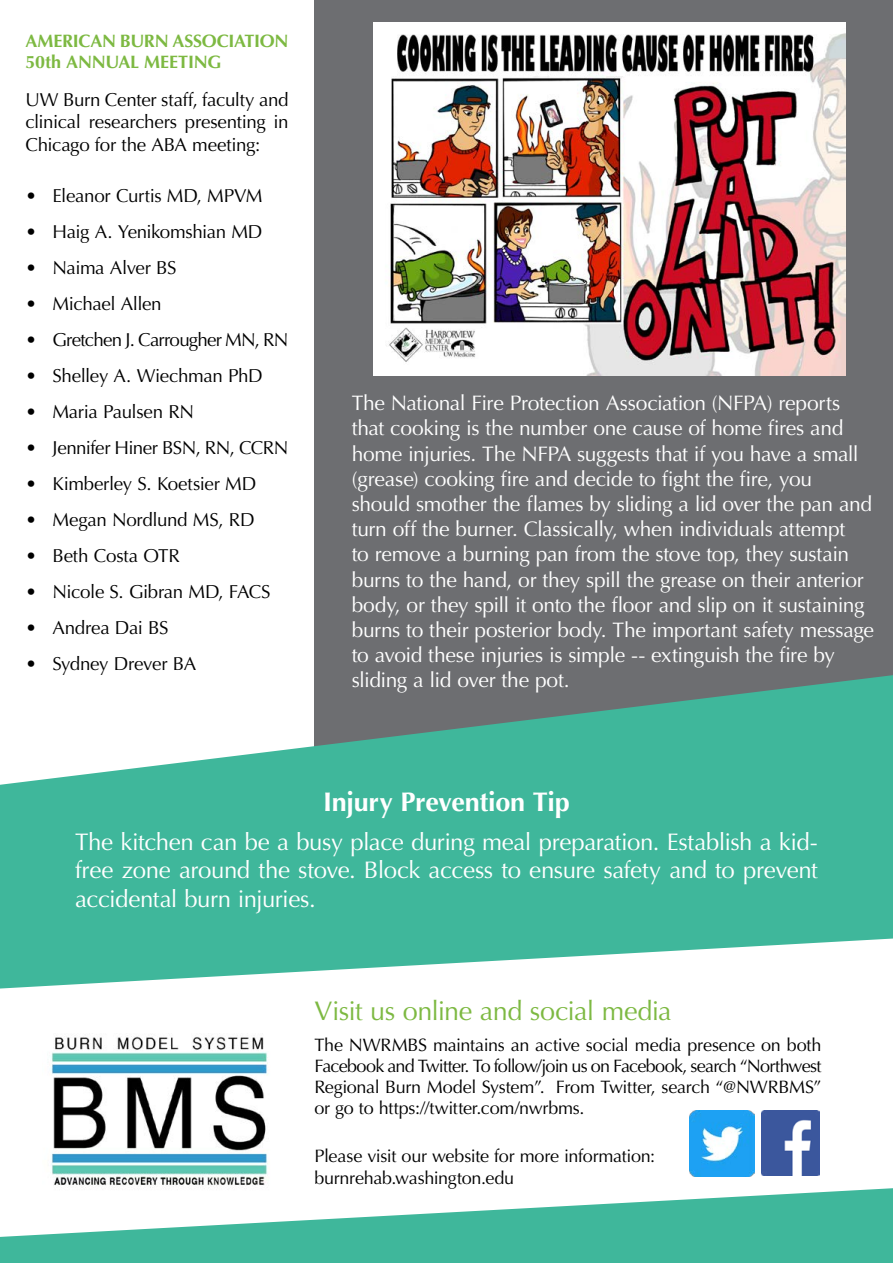
<style>
.page{position:relative;width:893px;height:1263px;background:#fff}
.page>*{position:absolute;margin:0;border:0;box-sizing:border-box;transform-origin:0 0}
.t1{font:27px "Optima";letter-spacing:-.02em;color:#7db942}
.t2{font:700 27px "Optima";letter-spacing:-.01em;color:#fff}
.t3{font:24px/28.8px "Optima";letter-spacing:-.02em;color:#fff;text-align:justify}
.t4{font:21px/25.2px "Optima";letter-spacing:-.015em;color:#fff}
.t5{font:18.75px/22.5px "Optima";letter-spacing:-.02em;color:#000;text-align:justify}
.t6{font:18.75px "Optima";letter-spacing:-.04em;color:#000}
.t7{font:18px/21px "Optima";letter-spacing:-.015em;color:#000;text-align:justify}
.t8{font:700 18px/21px "Optima";letter-spacing:-.015em;color:#7db942}
</style>
<div class="page">
<div style="left:314px;top:0;width:579px;height:800px;background:#6d6e71"></div>
<svg style="left:0;top:675px;width:893px;height:313px;fill:#3fb79b"></svg>
<svg style="left:0;top:1188px;width:893px;height:75px;fill:#3fb79b"></svg>
<img style="left:689px;top:1110px;width:66px;height:66px">
<img style="left:761px;top:1110px;width:59px;height:65px">
<img style="left:374px;top:23px;width:471px;height:352px">
<img style="left:44px;top:1035px;width:230px;height:156px">
<p class="t8" style="left:26px;top:30px;width:264px">AMERICAN BURN ASSOCIATION<br>50th ANNUAL MEETING</p>
<p class="t5" style="left:26px;top:89px;width:265px">UW Burn Center staff, faculty and clinical researchers presenting in Chicago for the ABA meeting:</p>
<p class="t5" style="left:26px;top:185px;width:239px">• Eleanor Curtis MD, MPVM</p>
<p class="t5" style="left:26px;top:221px;width:239px">• Haig A. Yenikomshian MD</p>
<p class="t5" style="left:26px;top:257px;width:153px">• Naima Alver BS</p>
<p class="t5" style="left:26px;top:293px;width:138px">• Michael Allen</p>
<p class="t6" style="left:26px;top:329px;width:264px">• Gretchen J. Carrougher MN, RN</p>
<p class="t5" style="left:26px;top:365px;width:239px">• Shelley A. Wiechman PhD</p>
<p class="t5" style="left:26px;top:401px;width:170px">• Maria Paulsen RN</p>
<p class="t5" style="left:26px;top:437px;width:265px">• Jennifer Hiner BSN, RN, CCRN</p>
<p class="t5" style="left:26px;top:473px;width:232px">• Kimberley S. Koetsier MD</p>
<p class="t5" style="left:26px;top:509px;width:231px">• Megan Nordlund MS, RD</p>
<p class="t5" style="left:26px;top:545px;width:156px">• Beth Costa OTR</p>
<p class="t5" style="left:26px;top:581px;width:247px">• Nicole S. Gibran MD, FACS</p>
<p class="t5" style="left:26px;top:617px;width:145px">• Andrea Dai BS</p>
<p class="t5" style="left:26px;top:653px;width:172px">• Sydney Drever BA</p>
<p class="t4" style="left:352px;top:391px;width:524px">The National Fire Protection Association (NFPA) reports that cooking is the number one cause of home fires and home injuries. The NFPA suggests that if you have a small (grease) cooking fire and decide to fight the fire, you should smother the flames by sliding a lid over the pan and turn off the burner. Classically, when individuals attempt<br>to remove a burning pan from the stove top, they sustain burns to the hand, or they spill the grease on their anterior body, or they spill it onto the floor and slip on it sustaining burns to their posterior body. The important safety message to avoid these injuries is simple -- extinguish the fire by sliding a lid over the pot.</p>
<p class="t2" style="left:323px;top:786px;width:248px">Injury Prevention Tip</p>
<p class="t3" style="left:75px;top:827px;width:744px">The kitchen can be a busy place during meal preparation. Establish a kid&shy;free zone around the stove. Block access to ensure safety and to prevent accidental burn injuries.</p>
<p class="t1" style="left:314px;top:995px;width:359px">Visit us online and social media</p>
<p class="t7" style="left:314px;top:1034px;width:509px">The NWRMBS maintains an active social media presence on both Facebook and Twitter. To follow/join us on Facebook, search “Northwest Regional Burn Model System”. From Twitter, search “@NWRBMS” or go to https://twitter.com/nwrbms.</p>
<p class="t7" style="left:314px;top:1145px;width:342px;line-height:22.5px">Please visit our website for more information: burnrehab.washington.edu</p>
</div>
